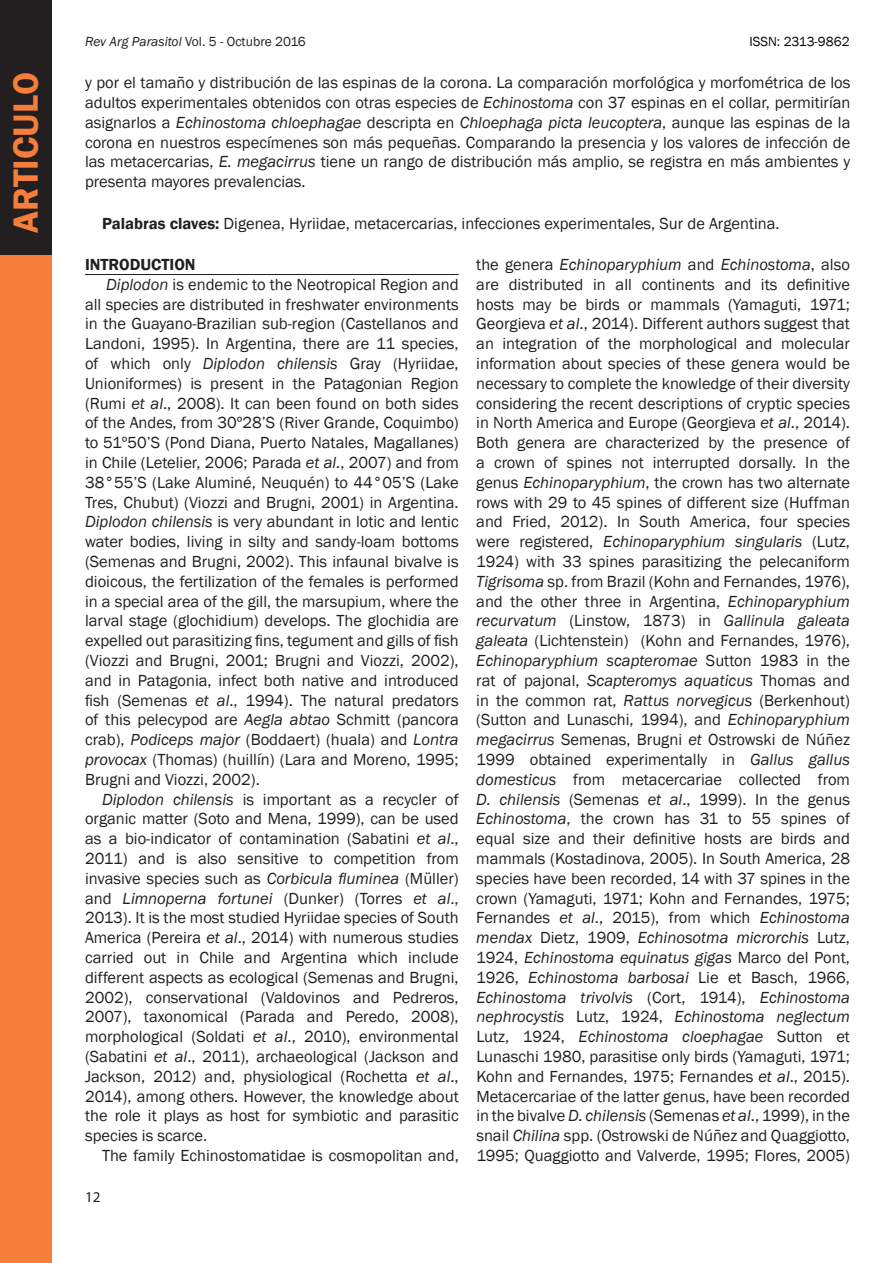
<style>
.page{position:relative;width:893px;height:1263px;background:#fff}
.page>*{position:absolute;margin:0;border:0;box-sizing:border-box;transform-origin:0 0}
.t1{font:600 36px "Franklin Gothic";color:#f47e3a}
.t2{font:16.5px/19.8px "Franklin Gothic";color:#231f20;text-align:justify}
.t3{font:italic 16.5px "Franklin Gothic";color:#231f20}
.t4{font:600 16.5px "Franklin Gothic";color:#231f20}
.t5{font:15px "Myriad Pro";color:#231f20}
.t6{font:13.5px "Franklin Gothic";color:#231f20}
.t7{font:13.5px "Franklin Gothic";color:#040503}
.s1{font-style:italic}
.s2{font-weight:600}
.s3{font-style:normal}
</style>
<div class="page">
<div style="left:0;top:0;width:51px;height:1263px;background:#f47e3a"></div>
<div style="left:0;top:0;width:51px;height:254px;background:#231f20"></div>
<hr style="left:85px;top:274px;width:374px;height:1px;background:#231f20">
<p class="t6" style="left:85px;top:33px;width:222px"><span class="s1">Rev Arg Parasitol</span> Vol. 5 - Octubre 2016</p>
<p class="t7" style="left:749px;top:33px;width:102px">ISSN: 2313-9862</p>
<h1 class="t1" style="left:4px;top:233px;width:162px;rotate:-90deg">ARTICULO</h1>
<p class="t2" style="left:85px;top:73px;width:767px">y por el tamaño y distribución de las espinas de la corona. La comparación morfológica y morfométrica de los adultos experimentales obtenidos con otras especies de <span class="s1">Echinostoma</span> con 37 espinas en el collar, permitirían asignarlos a <span class="s1">Echinostoma chloephagae</span> descripta en <span class="s1">Chloephaga picta leucoptera</span>, aunque las espinas de la corona en nuestros especímenes son más pequeñas. Comparando la presencia y los valores de infección de las metacercarias, <span class="s1">E. megacirrus</span> tiene un rango de distribución más amplio, se registra en más ambientes y presenta mayores prevalencias.</p>
<p class="t2" style="left:102px;top:213px;width:679px"><span class="s2">Palabras claves:</span> Digenea, Hyriidae, metacercarias, infecciones experimentales, Sur de Argentina.</p>
<p class="t4" style="left:85px;top:254px;width:112px">INTRODUCTION</p>
<p class="t2" style="left:106px;top:275px;width:354px"><span class="s1">Diplodon</span> is endemic to the Neotropical Region and</p>
<p class="t2" style="left:85px;top:294px;width:375px">all species are distributed in freshwater environments</p>
<p class="t2" style="left:85px;top:314px;width:375px">in the Guayano-Brazilian sub-region (Castellanos and</p>
<p class="t2" style="left:85px;top:334px;width:375px">Landoni, 1995). In Argentina, there are 11 species,</p>
<p class="t2" style="left:85px;top:354px;width:375px">of which only <span class="s1">Diplodon chilensis</span> Gray (Hyriidae,</p>
<p class="t2" style="left:85px;top:374px;width:375px">Unioniformes) is present in the Patagonian Region</p>
<p class="t2" style="left:85px;top:393px;width:375px">(Rumi <span class="s1">et al</span>., 2008). It can been found on both sides</p>
<p class="t2" style="left:85px;top:413px;width:375px">of the Andes, from 30º28’S (River Grande, Coquimbo)</p>
<p class="t2" style="left:85px;top:433px;width:375px">to 51º50’S (Pond Diana, Puerto Natales, Magallanes)</p>
<p class="t2" style="left:85px;top:453px;width:375px">in Chile (Letelier, 2006; Parada <span class="s1">et al.</span>, 2007) and from</p>
<p class="t2" style="left:85px;top:473px;width:375px">38°55’S (Lake Aluminé, Neuquén) to 44°05’S (Lake</p>
<p class="t2" style="left:85px;top:492px;width:375px">Tres, Chubut) (Viozzi and Brugni, 2001) in Argentina.</p>
<p class="t2" style="left:85px;top:512px;width:375px"><span class="s1">Diplodon chilensis</span> is very abundant in lotic and lentic</p>
<p class="t2" style="left:85px;top:532px;width:375px">water bodies, living in silty and sandy-loam bottoms</p>
<p class="t2" style="left:85px;top:552px;width:375px">(Semenas and Brugni, 2002). This infaunal bivalve is</p>
<p class="t2" style="left:85px;top:572px;width:375px">dioicous, the fertilization of the females is performed</p>
<p class="t2" style="left:85px;top:591px;width:375px">in a special area of the gill, the marsupium, where the</p>
<p class="t2" style="left:85px;top:611px;width:375px">larval stage (glochidium) develops. The glochidia are</p>
<p class="t2" style="left:85px;top:631px;width:375px">expelled out parasitizing fins, tegument and gills of fish</p>
<p class="t2" style="left:85px;top:651px;width:375px">(Viozzi and Brugni, 2001; Brugni and Viozzi, 2002),</p>
<p class="t2" style="left:85px;top:671px;width:375px">and in Patagonia, infect both native and introduced</p>
<p class="t2" style="left:85px;top:690px;width:375px">fish (Semenas <span class="s1">et al</span>., 1994). The natural predators</p>
<p class="t2" style="left:85px;top:710px;width:375px">of this pelecypod are <span class="s1">Aegla abtao</span> Schmitt (pancora</p>
<p class="t2" style="left:85px;top:730px;width:375px">crab), <span class="s1">Podiceps major</span> (Boddaert) (huala) and <span class="s1">Lontra</span></p>
<p class="t2" style="left:85px;top:750px;width:375px"><span class="s1">provocax</span> (Thomas) (huillín) (Lara and Moreno, 1995;</p>
<p class="t2" style="left:85px;top:770px;width:176px">Brugni and Viozzi, 2002).</p>
<p class="t2" style="left:102px;top:789px;width:358px"><span class="s1">Diplodon chilensis</span> is important as a recycler of</p>
<p class="t2" style="left:85px;top:809px;width:375px">organic matter (Soto and Mena, 1999), can be used</p>
<p class="t2" style="left:85px;top:829px;width:375px">as a bio-indicator of contamination (Sabatini <span class="s1">et al</span>.,</p>
<p class="t2" style="left:85px;top:849px;width:375px">2011) and is also sensitive to competition from</p>
<p class="t2" style="left:85px;top:869px;width:375px">invasive species such as <span class="s1">Corbicula fluminea</span> (Müller)</p>
<p class="t3" style="left:85px;top:888px;width:375px"><span class="s3">and</span> Limnoperna fortunei <span class="s3">(Dunker) (Torres</span> et al<span class="s3">.,</span></p>
<p class="t2" style="left:85px;top:908px;width:375px">2013). It is the most studied Hyriidae species of South</p>
<p class="t2" style="left:85px;top:928px;width:375px">America (Pereira <span class="s1">et al</span>., 2014) with numerous studies</p>
<p class="t2" style="left:85px;top:948px;width:375px">carried out in Chile and Argentina which include</p>
<p class="t2" style="left:85px;top:968px;width:375px">different aspects as ecological (Semenas and Brugni,</p>
<p class="t2" style="left:85px;top:987px;width:375px">2002), conservational (Valdovinos and Pedreros,</p>
<p class="t2" style="left:85px;top:1007px;width:375px">2007), taxonomical (Parada and Peredo, 2008),</p>
<p class="t2" style="left:85px;top:1027px;width:375px">morphological (Soldati <span class="s1">et al</span>., 2010), environmental</p>
<p class="t2" style="left:85px;top:1047px;width:375px">(Sabatini <span class="s1">et al</span>., 2011), archaeological (Jackson and</p>
<p class="t2" style="left:85px;top:1067px;width:375px">Jackson, 2012) and, physiological (Rochetta <span class="s1">et al</span>.,</p>
<p class="t2" style="left:85px;top:1086px;width:375px">2014), among others. However, the knowledge about</p>
<p class="t2" style="left:85px;top:1106px;width:375px">the role it plays as host for symbiotic and parasitic</p>
<p class="t2" style="left:85px;top:1126px;width:124px">species is scarce.</p>
<p class="t2" style="left:102px;top:1146px;width:358px">The family Echinostomatidae is cosmopolitan and,</p>
<p class="t2" style="left:476px;top:255px;width:375px">the genera <span class="s1">Echinoparyphium</span> and <span class="s1">Echinostoma</span>, also are distributed in all continents and its definitive hosts may be birds or mammals (Yamaguti, 1971; Georgieva <span class="s1">et al</span>., 2014). Different authors suggest that an integration of the morphological and molecular information about species of these genera would be necessary to complete the knowledge of their diversity considering the recent descriptions of cryptic species in North America and Europe (Georgieva <span class="s1">et al</span>., 2014).<br>Both genera are characterized by the presence of a crown of spines not interrupted dorsally. In the genus <span class="s1">Echinoparyphium</span>, the crown has two alternate rows with 29 to 45 spines of different size (Huffman and Fried, 2012). In South America, four species were registered, <span class="s1">Echinoparyphium singularis</span> (Lutz, 1924) with 33 spines parasitizing the pelecaniform <span class="s1">Tigrisoma</span> sp. from Brazil (Kohn and Fernandes, 1976), and the other three in Argentina, <span class="s1">Echinoparyphium recurvatum</span> (Linstow, 1873) in <span class="s1">Gallinula galeata galeata</span> (Lichtenstein) (Kohn and Fernandes, 1976), <span class="s1">Echinoparyphium scapteromae</span> Sutton 1983 in the rat of pajonal, <span class="s1">Scapteromys aquaticus</span> Thomas and in the common rat, <span class="s1">Rattus norvegicus</span> (Berkenhout) (Sutton and Lunaschi, 1994), and <span class="s1">Echinoparyphium megacirrus</span> Semenas, Brugni <span class="s1">et</span> Ostrowski de Núñez 1999 obtained experimentally in <span class="s1">Gallus gallus domesticus</span> from metacercariae collected from <span class="s1">D. chilensis</span> (Semenas <span class="s1">et al</span>., 1999). In the genus <span class="s1">Echinostoma</span>, the crown has 31 to 55 spines of equal size and their definitive hosts are birds and mammals (Kostadinova, 2005). In South America, 28 species have been recorded, 14 with 37 spines in the crown (Yamaguti, 1971; Kohn and Fernandes, 1975; Fernandes <span class="s1">et al</span>., 2015), from which <span class="s1">Echinostoma mendax</span> Dietz, 1909, <span class="s1">Echinosotma microrchis</span> Lutz, 1924, <span class="s1">Echinostoma equinatus gigas</span> Marco del Pont, 1926, <span class="s1">Echinostoma barbosai</span> Lie et Basch, 1966, <span class="s1">Echinostoma trivolvis</span> (Cort, 1914), <span class="s1">Echinostoma nephrocystis</span> Lutz, 1924, <span class="s1">Echinostoma neglectum </span>Lutz, 1924, <span class="s1">Echinostoma cloephagae</span> Sutton et Lunaschi 1980, parasitise only birds (Yamaguti, 1971; Kohn and Fernandes, 1975; Fernandes <span class="s1">et al</span>., 2015).<br>Metacercariae of the latter genus, have been recorded in the bivalve <span class="s1">D. chilensis</span> (Semenas <span class="s1">et al</span>., 1999), in the snail <span class="s1">Chilina</span> spp. (Ostrowski de Núñez and Quaggiotto, 1995; Quaggiotto and Valverde, 1995; Flores, 2005)</p>
<p class="t5" style="left:85px;top:1188px;width:17px">12</p>
</div>
